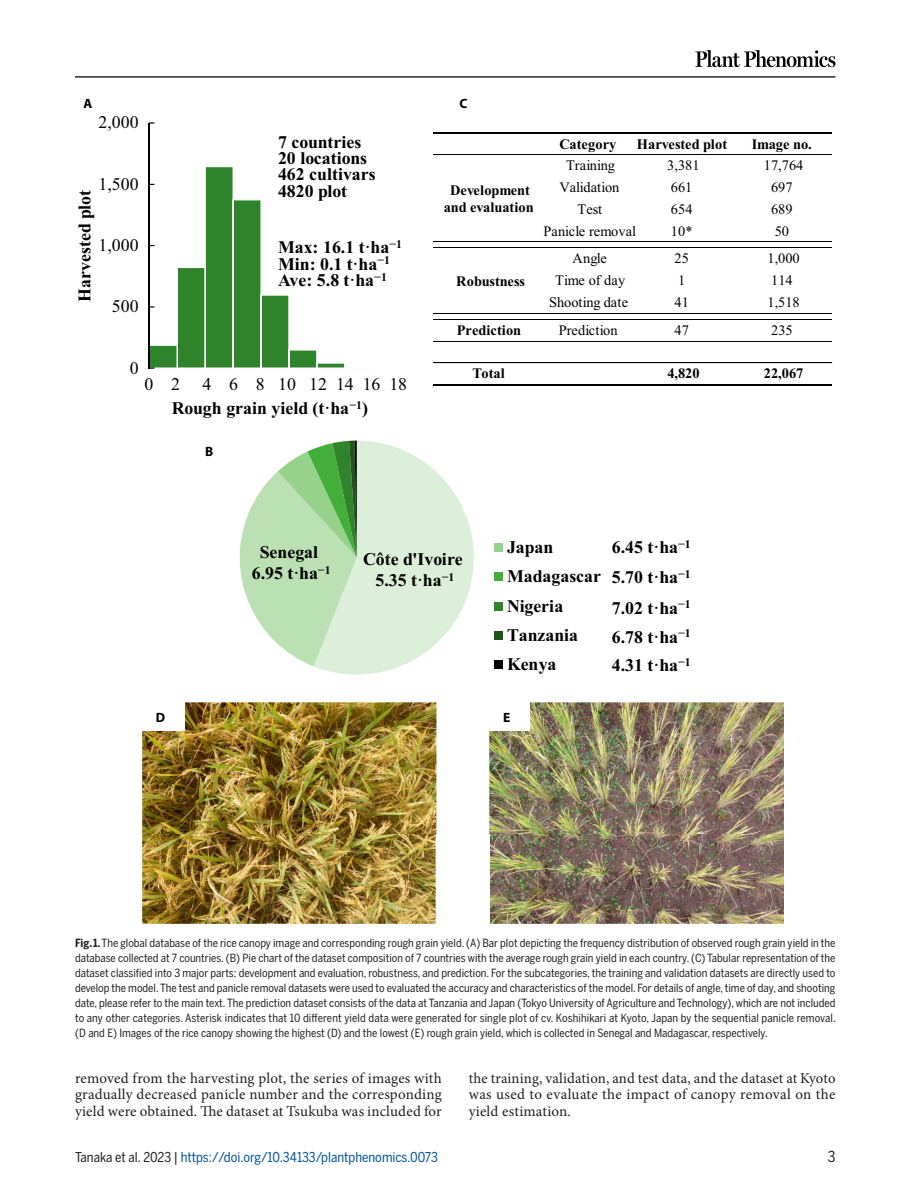
<style>
.page{position:relative;width:900px;height:1200px;background:#fff}
.page>*{position:absolute;margin:0;border:0;box-sizing:border-box;transform-origin:0 0}
.t1{font:700 17.85px/16.4px "Times New Roman";color:#000}
.t2{font:17.85px "Times New Roman";color:#000}
.t3{font:15px/16.5px "Minion Pro";letter-spacing:.015em;color:#231f20;text-align:justify}
.t4{font:15px "Benton Sans Cond";color:#231f20}
.t5{font:14.55px/21.8px "Times New Roman";color:#000;text-align:center}
.t6{font:700 14.55px/17.5px "Times New Roman";color:#000;text-align:center}
.t7{font:13.5px "Benton Sans Cond";color:#00549b}
.t8{font:700 13.5px "Myriad Pro";color:#000}
.t9{font:11.25px/15px "Benton Sans Cond";color:#231f20;text-align:justify}
.s1{font-weight:400}
.s2{font-weight:700}
.s3{color:#231f20}
</style>
<div class="page">
<hr style="left:75px;top:76px;width:761px;height:2px;background:#231f20">
<svg style="left:695px;top:50px;width:140px;height:17px"></svg>
<svg style="left:239px;top:441px;width:235px;height:234px"></svg>
<div style="left:494px;top:543px;width:9px;height:9px;background:#97d28b"></div>
<div style="left:494px;top:573px;width:9px;height:8px;background:#43ae3a"></div>
<div style="left:494px;top:602px;width:9px;height:9px;background:#2f832a"></div>
<div style="left:494px;top:631px;width:9px;height:9px;background:#1f5517"></div>
<div style="left:494px;top:660px;width:9px;height:9px;background:#000"></div>
<svg style="left:150px;top:167px;width:195px;height:202px"></svg>
<hr style="left:149px;top:123px;width:1px;height:245px;background:#000">
<img style="left:143px;top:703px;width:641px;height:220px">
<div style="left:141px;top:699px;width:43px;height:32px;background:#fff"></div>
<div style="left:488px;top:699px;width:42px;height:32px;background:#fff"></div>
<hr style="left:433px;top:132px;width:399px;height:1px;background:#000">
<hr style="left:433px;top:155px;width:399px;height:1px;background:#000">
<hr style="left:433px;top:242px;width:399px;height:1px;background:#000">
<hr style="left:433px;top:248px;width:399px;height:1px;background:#000">
<hr style="left:433px;top:313px;width:399px;height:1px;background:#000">
<hr style="left:433px;top:319px;width:399px;height:1px;background:#000">
<hr style="left:433px;top:341px;width:399px;height:1px;background:#000">
<hr style="left:433px;top:363px;width:399px;height:1px;background:#000">
<hr style="left:433px;top:384px;width:399px;height:1px;background:#000">
<p class="t8" style="left:83px;top:94px;width:10px">A</p>
<p class="t8" style="left:459px;top:94px;width:10px">C</p>
<h1 class="t2" style="left:99px;top:110px;width:42px">2,000</h1>
<h1 class="t2" style="left:99px;top:172px;width:42px">1,500</h1>
<h1 class="t1" style="left:76px;top:302px;width:113px;rotate:-90deg">H de t sevra tolp</h1>
<h1 class="t2" style="left:99px;top:233px;width:42px">1,000</h1>
<h1 class="t2" style="left:112px;top:294px;width:28px">500</h1>
<h1 class="t2" style="left:130px;top:356px;width:10px">0</h1>
<h1 class="t1" style="left:278px;top:133px;width:99px">7 countries<br>20 locations<br>462 cultivars<br>4820 plot</h1>
<h1 class="t1" style="left:278px;top:239px;width:126px">Max: 16.1 t·ha<sup>−1<br></sup>Min: 0.1 t·ha<sup>−1<br></sup>Ave: 5.8 t·ha<sup>−1</sup></h1>
<h1 class="t1" style="left:172px;top:372px;width:237px;line-height:24px;text-indent:-27px"><span class="s1">0 2 4 6 8 10 12 14 16 18<br></span>Rough grain yield (t·ha<sup>−1</sup>)</h1>
<p class="t8" style="left:205px;top:442px;width:10px">B</p>
<p class="t6" style="left:444px;top:181px;width:92px">Development and evaluation</p>
<p class="t6" style="left:456px;top:272px;width:70px">Robustness</p>
<p class="t6" style="left:559px;top:135px;width:58px">Category</p>
<p class="t6" style="left:637px;top:135px;width:92px">Harvested plot</p>
<p class="t6" style="left:752px;top:135px;width:61px">Image no.</p>
<p class="t5" style="left:566px;top:154px;width:51px">Training</p>
<p class="t5" style="left:667px;top:154px;width:34px">3,381</p>
<p class="t5" style="left:764px;top:154px;width:41px">17,764</p>
<p class="t5" style="left:559px;top:176px;width:62px">Validation</p>
<p class="t5" style="left:671px;top:176px;width:23px">661</p>
<p class="t5" style="left:771px;top:176px;width:23px">697</p>
<p class="t5" style="left:543px;top:198px;width:94px">Test<br>Panicle removal</p>
<p class="t5" style="left:671px;top:198px;width:23px">654</p>
<p class="t5" style="left:771px;top:198px;width:23px">689</p>
<p class="t5" style="left:671px;top:220px;width:23px">10*</p>
<p class="t5" style="left:775px;top:220px;width:16px">50</p>
<p class="t5" style="left:573px;top:247px;width:36px">Angle</p>
<p class="t5" style="left:675px;top:247px;width:16px">25</p>
<p class="t5" style="left:768px;top:247px;width:34px">1,000</p>
<p class="t5" style="left:555px;top:269px;width:72px">Time of day</p>
<p class="t5" style="left:678px;top:269px;width:9px">1</p>
<p class="t5" style="left:771px;top:269px;width:23px">114</p>
<p class="t5" style="left:549px;top:291px;width:80px">Shooting date</p>
<p class="t5" style="left:675px;top:291px;width:16px">41</p>
<p class="t5" style="left:768px;top:291px;width:34px">1,518</p>
<p class="t6" style="left:457px;top:321px;width:66px">Prediction</p>
<p class="t5" style="left:559px;top:319px;width:60px">Prediction</p>
<p class="t5" style="left:675px;top:319px;width:16px">47</p>
<p class="t5" style="left:771px;top:319px;width:23px">235</p>
<p class="t6" style="left:472px;top:364px;width:34px">Total</p>
<p class="t6" style="left:667px;top:364px;width:34px">4,820</p>
<p class="t6" style="left:764px;top:364px;width:41px">22,067</p>
<h1 class="t1" style="left:252px;top:541px;width:80px;line-height:21.3px;text-align:center">Senegal<br>6.95 t·ha<sup>−1</sup></h1>
<h1 class="t1" style="left:612px;top:531px;width:80px;line-height:30.5px;text-align:justify">6.45 t·ha<sup>−1<br></sup>5.70 t·ha<sup>−1<br></sup>7.02 t·ha<sup>−1</sup></h1>
<h1 class="t1" style="left:612px;top:622px;width:80px;line-height:28.3px">6.78 t·ha<sup>−1<br></sup>4.31 t·ha<sup>−1</sup></h1>
<h1 class="t1" style="left:507px;top:532px;width:95px;line-height:29.1px">Japan<br>Madagascar<br>Nigeria<br>Tanzania<br>Kenya</h1>
<h1 class="t1" style="left:363px;top:548px;width:101px;line-height:21.5px;text-align:center">Côte d'Ivoire<br>5.35 t·ha<sup>−1</sup></h1>
<p class="t8" style="left:156px;top:708px;width:11px">D</p>
<p class="t8" style="left:503px;top:708px;width:9px">E</p>
<p class="t9" style="left:75px;top:935px;width:762px"><span class="s2">Fig. 1.</span> The global database of the rice canopy image and corresponding rough grain yield. (A) Bar plot depicting the frequency distribution of observed rough grain yield in the database collected at 7 countries. (B) Pie chart of the dataset composition of 7 countries with the average rough grain yield in each country. (C) Tabular representation of the dataset classified into 3 major parts: development and evaluation, robustness, and prediction. For the subcategories, the training and validation datasets are directly used to develop the model. The test and panicle removal datasets were used to evaluated the accuracy and characteristics of the model. For details of angle, time of day, and shooting date, please refer to the main text. The prediction dataset consists of the data at Tanzania and Japan (Tokyo University of Agriculture and Technology), which are not included to any other categories. Asterisk indicates that 10 different yield data were generated for single plot of cv. Koshihikari at Kyoto, Japan by the sequential panicle removal. (D and E) Images of the rice canopy showing the highest (D) and the lowest (E) rough grain yield, which is collected in Senegal and Madagascar, respectively.</p>
<h2 class="t3" style="left:75px;top:1070px;width:368px">removed from the harvesting plot, the series of images with gradually decreased panicle number and the corresponding yield were obtained. The dataset at Tsukuba was included for</h2>
<h2 class="t3" style="left:469px;top:1070px;width:368px">the training, validation, and test data, and the dataset at Kyoto was used to evaluate the impact of canopy removal on the yield estimation.</h2>
<p class="t7" style="left:75px;top:1149px;width:364px"><span class="s3">Tanaka et al. 2023 |</span> https://doi.org/10.34133/plantphenomics.0073</p>
<h2 class="t4" style="left:828px;top:1147px;width:9px">3</h2>
</div>
